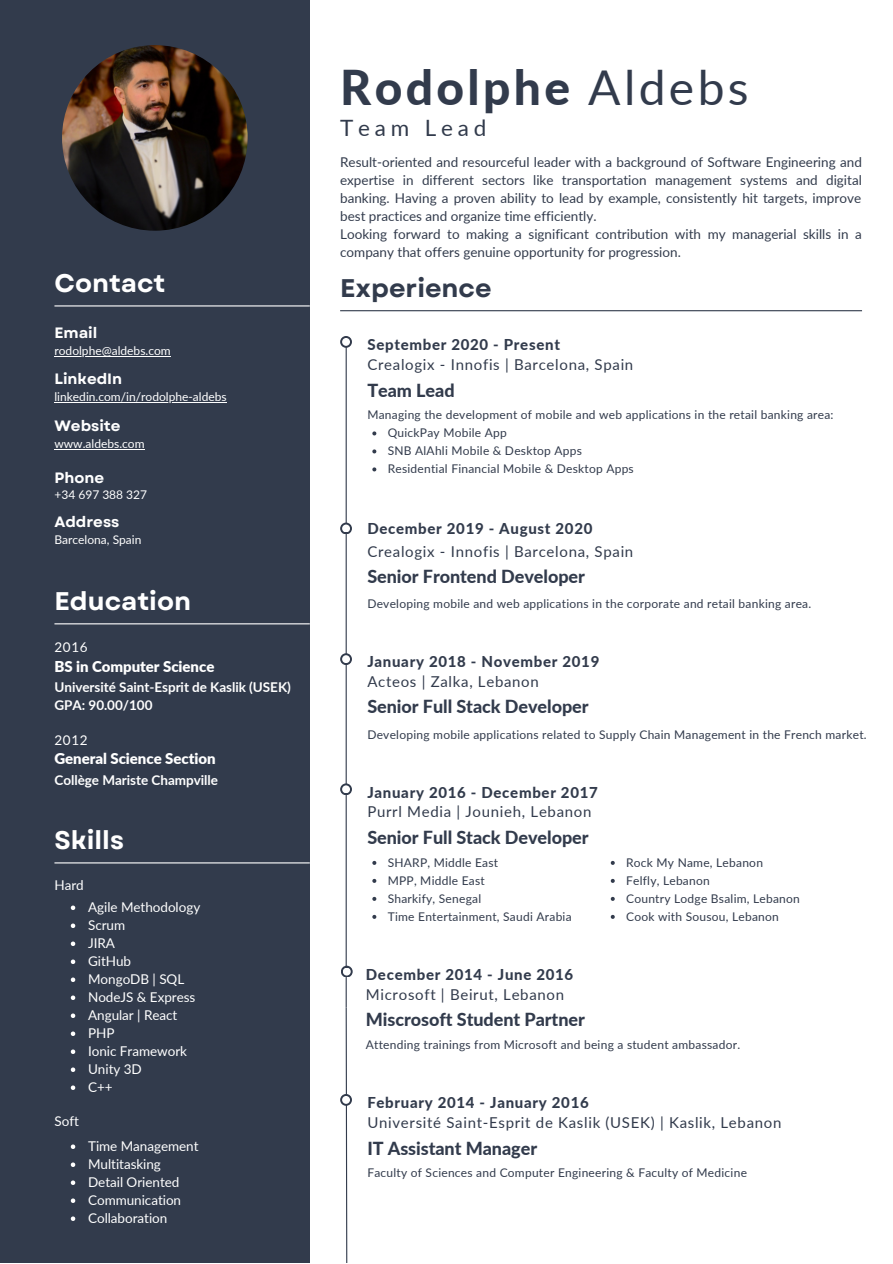
<style>
.page{position:relative;width:893px;height:1264px;background:#fff}
.page>*{position:absolute;margin:0;border:0;box-sizing:border-box;transform-origin:0 0}
.t1{font:800 48px "Lato";letter-spacing:.07em;color:#323b4c}
.t2{font:700 25.5px "Garet";color:#fff}
.t3{font:700 25.5px "Garet";color:#323b4c}
.t4{font:22.5px "Lato";letter-spacing:.215em;color:#323b4c}
.t5{font:800 18px "Lato";letter-spacing:-.005em;color:#323b4c}
.t6{font:15px "Lato";letter-spacing:.045em;color:#323b4c}
.t7{font:800 15px "Lato";letter-spacing:.045em;color:#323b4c}
.t8{font:900 15px "Lato";letter-spacing:-.005em;color:#fff}
.t9{font:700 15px "Garet";color:#fff}
.t10{font:13.5px/18px "Lato";color:#323b4c}
.t11{font:13.5px/18px "Lato";letter-spacing:-.005em;color:#fff}
.t12{font:700 13.5px/18px "Lato";letter-spacing:-.005em;color:#fff}
.t13{font:12px/18px "Lato";letter-spacing:.02em;color:#323b4c}
.t14{font:12px "Lato";color:#fff}
.s1{font-weight:400}
</style>
<div class="page">
<div style="left:0;top:0;width:309px;height:1262px;background:#323b4c"></div>
<hr style="left:54px;top:305px;width:256px;height:1px;background:#fff">
<hr style="left:340px;top:310px;width:522px;height:1px;background:#323b4c">
<hr style="left:345px;top:342px;width:2px;height:665px;background:#323b4c">
<svg style="left:340px;top:336px;width:11px;height:11px"></svg>
<div style="left:342px;top:338px;width:8px;height:7px;background:#fff;border-radius:50%"></div>
<img style="left:62px;top:45px;width:185px;height:186px;border-radius:50%">
<hr style="left:54px;top:623px;width:256px;height:1px;background:#fff">
<svg style="left:340px;top:522px;width:11px;height:12px"></svg>
<div style="left:342px;top:524px;width:8px;height:8px;background:#fff;border-radius:50%"></div>
<svg style="left:340px;top:653px;width:11px;height:11px"></svg>
<div style="left:342px;top:655px;width:8px;height:8px;background:#fff;border-radius:50%"></div>
<svg style="left:340px;top:783px;width:11px;height:12px"></svg>
<div style="left:342px;top:785px;width:8px;height:8px;background:#fff;border-radius:50%"></div>
<svg style="left:341px;top:965px;width:11px;height:12px"></svg>
<div style="left:343px;top:967px;width:7px;height:8px;background:#fff;border-radius:50%"></div>
<svg style="left:345px;top:1006px;width:3px;height:256px"></svg>
<svg style="left:340px;top:1093px;width:11px;height:12px"></svg>
<div style="left:342px;top:1095px;width:8px;height:8px;background:#fff;border-radius:50%"></div>
<hr style="left:54px;top:862px;width:256px;height:1px;background:#fff">
<svg style="left:71px;top:905px;width:4px;height:5px"></svg>
<svg style="left:71px;top:923px;width:4px;height:5px"></svg>
<svg style="left:71px;top:941px;width:4px;height:5px"></svg>
<svg style="left:71px;top:959px;width:4px;height:5px"></svg>
<svg style="left:71px;top:977px;width:4px;height:5px"></svg>
<svg style="left:71px;top:995px;width:4px;height:5px"></svg>
<svg style="left:71px;top:1013px;width:4px;height:5px"></svg>
<svg style="left:71px;top:1031px;width:4px;height:4px"></svg>
<svg style="left:71px;top:1049px;width:4px;height:4px"></svg>
<svg style="left:71px;top:1067px;width:4px;height:4px"></svg>
<svg style="left:71px;top:1085px;width:4px;height:4px"></svg>
<svg style="left:71px;top:1144px;width:4px;height:4px"></svg>
<svg style="left:71px;top:1162px;width:4px;height:4px"></svg>
<svg style="left:71px;top:1180px;width:4px;height:4px"></svg>
<svg style="left:71px;top:1198px;width:4px;height:4px"></svg>
<svg style="left:71px;top:1216px;width:4px;height:4px"></svg>
<hr style="left:54px;top:355px;width:117px;height:1px;background:#fff">
<svg style="left:372px;top:431px;width:4px;height:4px"></svg>
<svg style="left:372px;top:449px;width:4px;height:4px"></svg>
<svg style="left:372px;top:467px;width:4px;height:4px"></svg>
<hr style="left:54px;top:401px;width:173px;height:1px;background:#fff">
<hr style="left:54px;top:448px;width:90px;height:1px;background:#fff">
<svg style="left:372px;top:860px;width:4px;height:4px"></svg>
<svg style="left:372px;top:878px;width:4px;height:4px"></svg>
<svg style="left:372px;top:896px;width:4px;height:4px"></svg>
<svg style="left:372px;top:914px;width:4px;height:4px"></svg>
<svg style="left:610px;top:860px;width:4px;height:4px"></svg>
<svg style="left:610px;top:878px;width:4px;height:4px"></svg>
<svg style="left:610px;top:896px;width:4px;height:4px"></svg>
<svg style="left:610px;top:914px;width:4px;height:4px"></svg>
<h2 class="t2" style="left:54px;top:265px;width:112px">Contact</h2>
<p class="t9" style="left:54px;top:322px;width:44px">Email</p>
<p class="t14" style="left:54px;top:343px;width:118px">rodolphe@aldebs.com</p>
<p class="t9" style="left:54px;top:368px;width:69px">LinkedIn</p>
<p class="t14" style="left:54px;top:389px;width:174px">linkedin.com/in/rodolphe-aldebs</p>
<p class="t9" style="left:54px;top:415px;width:68px">Website</p>
<p class="t14" style="left:54px;top:436px;width:92px">www.aldebs.com</p>
<p class="t9" style="left:54px;top:467px;width:51px">Phone</p>
<p class="t14" style="left:54px;top:487px;width:94px">+34 697 388 327</p>
<p class="t9" style="left:54px;top:511px;width:66px">Address</p>
<p class="t14" style="left:54px;top:532px;width:88px">Barcelona, Spain</p>
<h2 class="t2" style="left:54px;top:583px;width:138px">Education</h2>
<p class="t11" style="left:54px;top:638px;width:35px">2016</p>
<p class="t8" style="left:54px;top:656px;width:161px">BS in Computer Science</p>
<p class="t12" style="left:54px;top:678px;width:238px">Université Saint-Esprit de Kaslik (USEK)<br>GPA: 90.00/100</p>
<p class="t11" style="left:54px;top:730px;width:35px">2012</p>
<p class="t8" style="left:54px;top:749px;width:163px">General Science Section</p>
<p class="t12" style="left:54px;top:770px;width:165px">Collège Mariste Champville</p>
<h2 class="t2" style="left:54px;top:822px;width:71px">Skills</h2>
<p class="t11" style="left:54px;top:876px;width:31px">Hard</p>
<p class="t11" style="left:88px;top:898px;width:114px">Agile Methodology<br>Scrum<br>JIRA<br>GitHub<br>MongoDB | SQL<br>NodeJS &amp; Express<br>Angular | React<br>PHP<br>Ionic Framework<br>Unity 3D<br>C++</p>
<p class="t11" style="left:54px;top:1111px;width:26px">Soft</p>
<p class="t11" style="left:88px;top:1136px;width:112px">Time Management<br>Multitasking<br>Detail Oriented<br>Communication<br>Collaboration</p>
<h1 class="t1" style="left:340px;top:58px;width:410px">Rodolphe <span class="s1">Aldebs</span></h1>
<h3 class="t4" style="left:340px;top:113px;width:148px">Team Lead</h3>
<p class="t10" style="left:340px;top:153px;width:523px">Result-oriented and resourceful leader with a background of Software Engineering and expertise in different sectors like transportation management systems and digital banking. Having a proven ability to lead by example, consistently hit targets, improve best practices and organize time efficiently.<br>Looking forward to making a significant contribution with my managerial skills in a company that offers genuine opportunity for progression.</p>
<h2 class="t3" style="left:340px;top:270px;width:153px">Experience</h2>
<p class="t7" style="left:367px;top:335px;width:194px">September 2020 - Present</p>
<p class="t6" style="left:367px;top:355px;width:267px">Crealogix - Innofis | Barcelona, Spain</p>
<h3 class="t5" style="left:367px;top:379px;width:89px">Team Lead</h3>
<p class="t13" style="left:367px;top:406px;width:467px">Managing the development of mobile and web applications in the retail banking area:</p>
<p class="t13" style="left:388px;top:424px;width:247px">QuickPay Mobile App<br>SNB AlAhli Mobile &amp; Desktop Apps<br>Residential Financial Mobile &amp; Desktop Apps</p>
<p class="t7" style="left:367px;top:518px;width:226px">December 2019 - August 2020</p>
<p class="t6" style="left:367px;top:541px;width:267px">Crealogix - Innofis | Barcelona, Spain</p>
<h3 class="t5" style="left:367px;top:565px;width:219px">Senior Frontend Developer</h3>
<p class="t13" style="left:367px;top:594px;width:445px">Developing mobile and web applications in the corporate and retail banking area.</p>
<p class="t7" style="left:367px;top:652px;width:233px">January 2018 - November 2019</p>
<p class="t6" style="left:367px;top:672px;width:173px">Acteos | Zalka, Lebanon</p>
<h3 class="t5" style="left:367px;top:695px;width:223px">Senior Full Stack Developer</h3>
<p class="t13" style="left:367px;top:725px;width:501px">Developing mobile applications related to Supply Chain Management in the French market.</p>
<p class="t7" style="left:367px;top:783px;width:232px">January 2016 - December 2017</p>
<p class="t6" style="left:367px;top:802px;width:226px">Purrl Media | Jounieh, Lebanon</p>
<p class="t13" style="left:388px;top:853px;width:185px">SHARP, Middle East<br>MPP, Middle East<br>Sharkify, Senegal<br>Time Entertainment, Saudi Arabia</p>
<p class="t13" style="left:626px;top:853px;width:175px">Rock My Name, Lebanon<br>Felfly, Lebanon<br>Country Lodge Bsalim, Lebanon<br>Cook with Sousou, Lebanon</p>
<h3 class="t5" style="left:367px;top:826px;width:223px">Senior Full Stack Developer</h3>
<p class="t7" style="left:366px;top:964px;width:209px">December 2014 - June 2016</p>
<p class="t6" style="left:366px;top:984px;width:200px">Microsoft | Beirut, Lebanon</p>
<p class="t13" style="left:366px;top:1035px;width:376px">Attending trainings from Microsoft and being a student ambassador.</p>
<h3 class="t5" style="left:366px;top:1008px;width:220px">Miscrosoft Student Partner</h3>
<p class="t7" style="left:367px;top:1092px;width:223px">February 2014 - January 2016</p>
<p class="t6" style="left:367px;top:1113px;width:415px">Université Saint-Esprit de Kaslik (USEK) | Kaslik, Lebanon</p>
<p class="t13" style="left:367px;top:1163px;width:381px">Faculty of Sciences and Computer Engineering &amp; Faculty of Medicine</p>
<h3 class="t5" style="left:367px;top:1136px;width:171px">IT Assistant Manager</h3>
</div>
